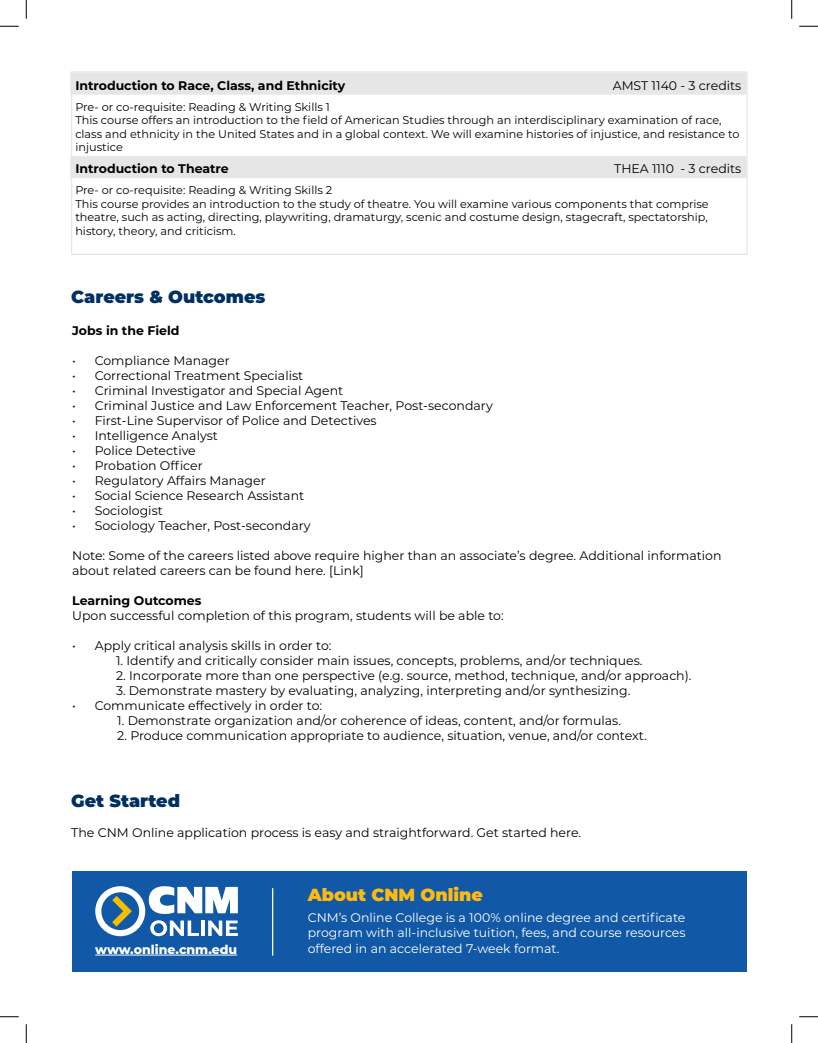
<style>
.page{position:relative;width:818px;height:1043px;background:#fff}
.page>*{position:absolute;margin:0;border:0;box-sizing:border-box;transform-origin:0 0}
.t1{font:900 17.5px "Montserrat";color:#003062}
.t2{font:900 17.5px "Montserrat";color:#fcba13}
.t3{font:12.5px/15px "Montserrat";color:#000}
.t4{font:12.5px/15px "Montserrat";color:#fff}
.t5{font:700 12.5px "Montserrat";color:#000}
.t6{font:800 12.5px "Montserrat";color:#fff}
.t7{font:11.25px/13.5px "Montserrat";color:#000}
</style>
<div class="page">
<div style="left:72px;top:870px;width:674px;height:101px;background:#1158a6"></div>
<svg style="left:95px;top:886px;width:143px;height:50px"></svg>
<hr style="left:95px;top:954px;width:142px;height:1px;background:#fff">
<hr style="left:272px;top:888px;width:1px;height:67px;background:#fff">
<svg style="left:70px;top:73px;width:675px;height:105px"></svg>
<div style="left:71px;top:71px;width:676px;height:184px;border:1px solid #e6e6e6"></div>
<svg style="left:0;top:25px;width:19px;height:2px"></svg>
<svg style="left:799px;top:25px;width:19px;height:2px"></svg>
<svg style="left:0;top:1016px;width:19px;height:1px"></svg>
<svg style="left:799px;top:1016px;width:19px;height:1px"></svg>
<svg style="left:25px;top:0;width:2px;height:19px"></svg>
<svg style="left:25px;top:1024px;width:2px;height:18px"></svg>
<svg style="left:791px;top:0;width:1px;height:19px"></svg>
<svg style="left:791px;top:1024px;width:1px;height:18px"></svg>
<p class="t5" style="left:75px;top:76px;width:271px">Introduction to Race, Class, and Ethnicity</p>
<p class="t3" style="left:612px;top:77px;width:130px">AMST 1140 - 3 credits</p>
<p class="t7" style="left:75px;top:99px;width:256px">Pre- or co-requisite: Reading &amp; Writing Skills 1</p>
<p class="t7" style="left:75px;top:113px;width:665px">This course offers an introduction to the field of American Studies through an interdisciplinary examination of race, class and ethnicity in the United States and in a global context. We will examine histories of injustice, and resistance to injustice</p>
<p class="t5" style="left:75px;top:160px;width:155px">Introduction to Theatre</p>
<p class="t3" style="left:614px;top:161px;width:129px">THEA 1110 - 3 credits</p>
<p class="t7" style="left:75px;top:183px;width:258px">Pre- or co-requisite: Reading &amp; Writing Skills 2</p>
<p class="t7" style="left:75px;top:196px;width:635px;text-align:justify">This course provides an introduction to the study of theatre. You will examine various components that comprise theatre, such as acting, directing, playwriting, dramaturgy, scenic and costume design, stagecraft, spectatorship, history, theory, and criticism.</p>
<p class="t1" style="left:71px;top:284px;width:195px">Careers &amp; Outcomes</p>
<p class="t5" style="left:72px;top:321px;width:109px">Jobs in the Field</p>
<p class="t3" style="left:72px;top:352px;width:159px">• Compliance Manager</p>
<p class="t3" style="left:72px;top:367px;width:232px">• Correctional Treatment Specialist</p>
<p class="t3" style="left:72px;top:382px;width:272px">• Criminal Investigator and Special Agent</p>
<p class="t3" style="left:72px;top:397px;width:422px">• Criminal Justice and Law Enforcement Teacher, Post-secondary</p>
<p class="t3" style="left:72px;top:412px;width:306px">• First-Line Supervisor of Police and Detectives</p>
<p class="t3" style="left:72px;top:427px;width:147px">• Intelligence Analyst</p>
<p class="t3" style="left:72px;top:442px;width:125px">• Police Detective</p>
<p class="t3" style="left:72px;top:457px;width:132px">• Probation Officer</p>
<p class="t3" style="left:72px;top:472px;width:195px">• Regulatory Affairs Manager</p>
<p class="t3" style="left:72px;top:487px;width:233px">• Social Science Research Assistant</p>
<p class="t3" style="left:72px;top:502px;width:92px">• Sociologist</p>
<p class="t3" style="left:72px;top:517px;width:240px">• Sociology Teacher, Post-secondary</p>
<p class="t3" style="left:72px;top:547px;width:651px">Note: Some of the careers listed above require higher than an associate’s degree. Additional information about related careers can be found here. [Link]</p>
<p class="t5" style="left:72px;top:591px;width:131px">Learning Outcomes</p>
<p class="t3" style="left:72px;top:607px;width:433px">Upon successful completion of this program, students will be able to:</p>
<p class="t3" style="left:72px;top:637px;width:261px">• Apply critical analysis skills in order to:</p>
<p class="t3" style="left:116px;top:652px;width:528px">1. Identify and critically consider main issues, concepts, problems, and/or techniques.</p>
<p class="t3" style="left:116px;top:667px;width:577px">2. Incorporate more than one perspective (e.g. source, method, technique, and/or approach).</p>
<p class="t3" style="left:116px;top:682px;width:516px">3. Demonstrate mastery by evaluating, analyzing, interpreting and/or synthesizing.</p>
<p class="t3" style="left:72px;top:697px;width:251px">• Communicate effectively in order to:</p>
<p class="t3" style="left:117px;top:712px;width:505px">1. Demonstrate organization and/or coherence of ideas, content, and/or formulas.</p>
<p class="t3" style="left:117px;top:727px;width:531px">2. Produce communication appropriate to audience, situation, venue, and/or context.</p>
<p class="t1" style="left:71px;top:787px;width:110px">Get Started</p>
<p class="t3" style="left:71px;top:824px;width:511px">The CNM Online application process is easy and straightforward. Get started here.</p>
<p class="t2" style="left:308px;top:882px;width:177px">About CNM Online</p>
<p class="t4" style="left:308px;top:910px;width:379px">CNM’s Online College is a 100% online degree and certificate program with all-inclusive tuition, fees, and course resources</p>
<p class="t6" style="left:95px;top:940px;width:143px">www.online.cnm.edu</p>
<p class="t4" style="left:308px;top:940px;width:253px">offered in an accelerated 7-week format.</p>
</div>
